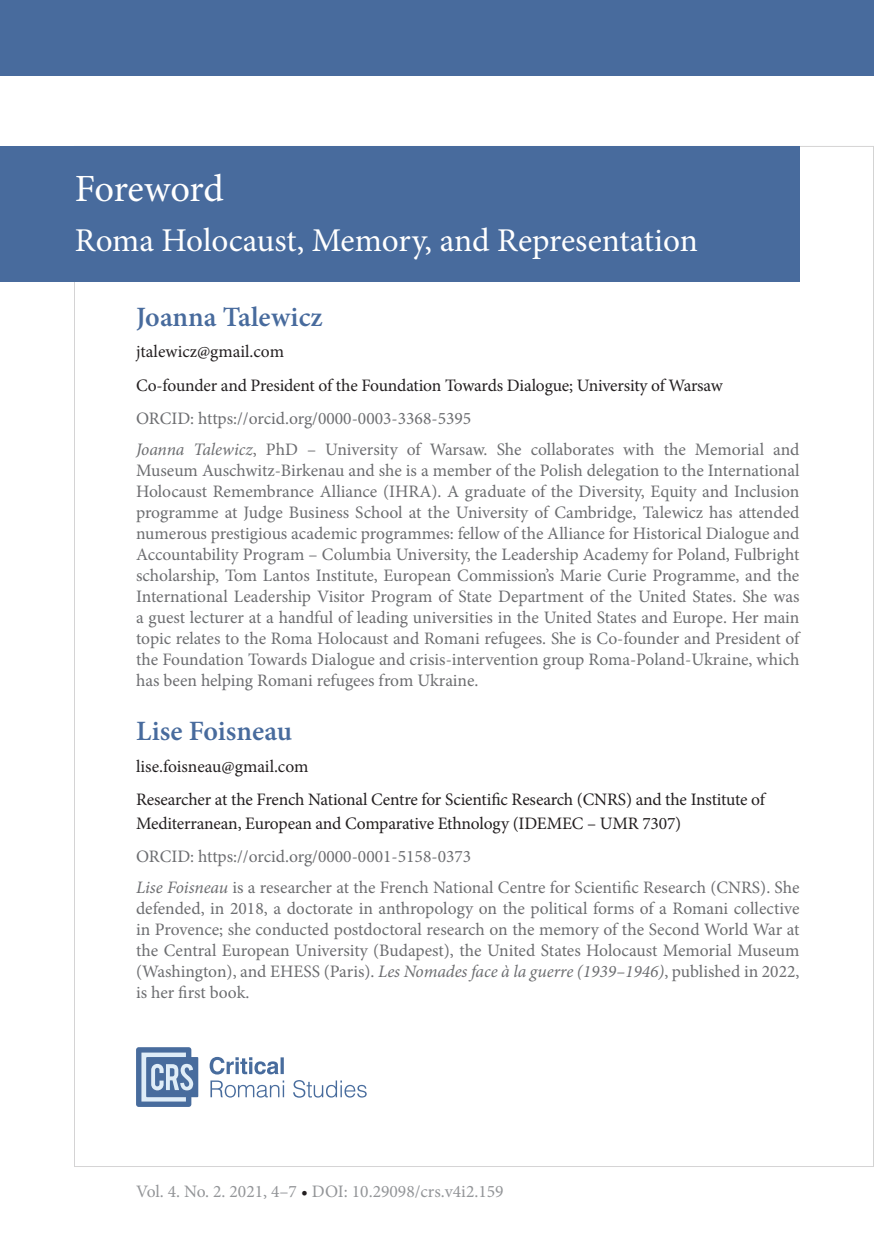
<style>
.page{position:relative;width:874px;height:1241px;background:#fff}
.page>*{position:absolute;margin:0;border:0;box-sizing:border-box;transform-origin:0 0}
.t1{font:38.5px "Minion Pro";letter-spacing:-.01em;color:#fff}
.t2{font:33.25px "Minion Pro";letter-spacing:-.005em;color:#fff}
.Author{font:600 28px "Minion Pro";color:#486b9d}
.body_text{font:17.5px/21px "Minion Pro";color:#6c6d70;text-align:justify}
.body_text-2{font:17.5px/23.6px "Minion Pro";letter-spacing:-.01em;color:#231f20}
.main_para{font:17.5px "Minion Pro";color:#939598}
.s1{font-style:italic}
.s2{color:#231f20}
</style>
<div class="page">
<div style="left:0;top:0;width:873px;height:75px;background:#486b9d"></div>
<div style="left:0;top:147px;width:799px;height:135px;background:#486b9d"></div>
<svg style="left:136px;top:1047px;width:230px;height:59px"></svg>
<p class="t1" style="left:75px;top:162px;width:150px">Foreword</p>
<p class="t2" style="left:75px;top:218px;width:624px">Roma Holocaust, Memory, and Representation</p>
<p class="Author" style="left:136px;top:297px;width:188px">Joanna Talewicz</p>
<p class="body_text-2" style="left:136px;top:339px;width:149px">jtalewicz@gmail.com</p>
<p class="body_text-2" style="left:136px;top:373px;width:588px">Co-founder and President of the Foundation Towards Dialogue; University of Warsaw</p>
<p class="body_text" style="left:136px;top:408px;width:336px">ORCID: https://orcid.org/0000-0003-3368-5395</p>
<p class="body_text" style="left:136px;top:439px;width:664px"><span class="s1">Joanna Talewicz</span>, PhD – University of Warsaw. She collaborates with the Memorial and Museum Auschwitz-Birkenau and she is a member of the Polish delegation to the International Holocaust Remembrance Alliance (IHRA). A graduate of the Diversity, Equity and Inclusion programme at Judge Business School at the University of Cambridge, Talewicz has attended numerous prestigious academic programmes: fellow of the Alliance for Historical Dialogue and Accountability Program – Columbia University, the Leadership Academy for Poland, Fulbright scholarship, Tom Lantos Institute, European Commission’s Marie Curie Programme, and the International Leadership Visitor Program of State Department of the United States. She was a guest lecturer at a handful of leading universities in the United States and Europe. Her main topic relates to the Roma Holocaust and Romani refugees. She is Co-founder and President of the Foundation Towards Dialogue and crisis-intervention group Roma-Poland-Ukraine, which has been helping Romani refugees from Ukraine.</p>
<p class="Author" style="left:136px;top:712px;width:157px">Lise Foisneau</p>
<p class="body_text-2" style="left:136px;top:754px;width:174px">lise.foisneau@gmail.com</p>
<p class="body_text-2" style="left:136px;top:787px;width:630px">Researcher at the French National Centre for Scientific Research (CNRS) and the Institute of<br>Mediterranean, European and Comparative Ethnology (IDEMEC – UMR 7307)</p>
<p class="body_text" style="left:136px;top:846px;width:336px">ORCID: https://orcid.org/0000-0001-5158-0373</p>
<p class="body_text" style="left:136px;top:877px;width:664px"><span class="s1">Lise Foisneau</span> is a researcher at the French National Centre for Scientific Research (CNRS). She defended, in 2018, a doctorate in anthropology on the political forms of a Romani collective in Provence; she conducted postdoctoral research on the memory of the Second World War at the Central European University (Budapest), the United States Holocaust Memorial Museum (Washington), and EHESS (Paris). <span class="s1">Les Nomades face à la guerre (1939–1946)</span>, published in 2022, is her first book.</p>
<p class="main_para" style="left:136px;top:1179px;width:369px">Vol. 4. No. 2. 2021, 4–7 <span class="s2">•</span> DOI: 10.29098/crs.v4i2.159</p>
</div>
